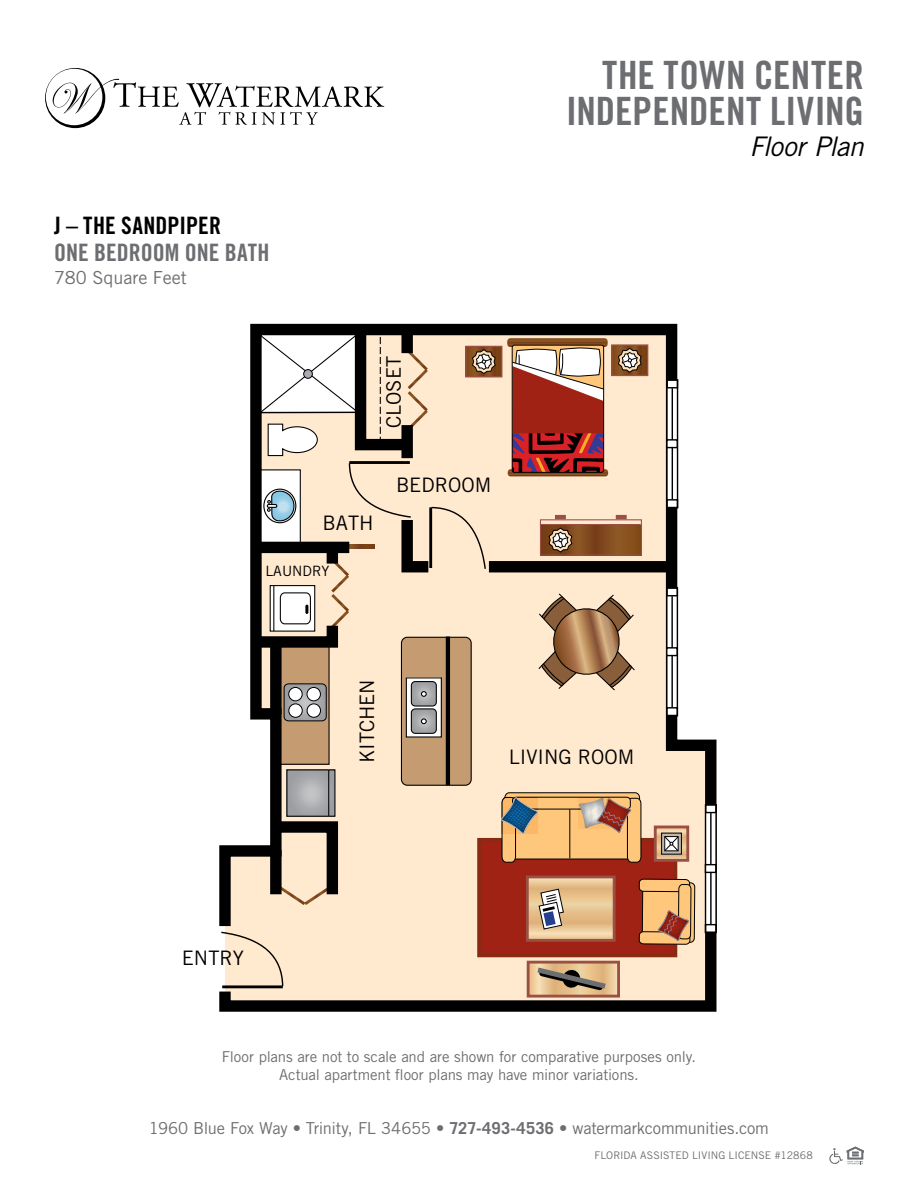
<style>
.page{position:relative;width:918px;height:1188px;background:#fff}
.page>*{position:absolute;margin:0;border:0;box-sizing:border-box;transform-origin:0 0}
.t1{font:39px/36px "Trade Gothic Bold Cond Twenty";letter-spacing:.005em;color:#6d6e71;text-align:right}
.t2{font:italic 27px "Trade Gothic";letter-spacing:-.025em;color:#000}
.t3{font:24px "Trade Gothic Bold Cond Twenty";color:#6d6e71}
.t4{font:24px "Trade Gothic Bold Cond Twenty";letter-spacing:.005em;color:#000}
.t5{font:19.95px "Trade Gothic";color:#000}
.t6{font:18px "Trade Gothic";color:#6d6e71}
.t7{font:16.5px "Trade Gothic";letter-spacing:-.015em;color:#6d6e71}
.t8{font:15px/18px "Trade Gothic";letter-spacing:-.01em;color:#6d6e71;text-align:center}
.t9{font:14.25px "Trade Gothic";color:#000}
.t10{font:10.5px "Trade Gothic";color:#6d6e71}
.s1{font-weight:700}
</style>
<div class="page">
<svg style="left:829px;top:1147px;width:35px;height:17px"></svg>
<svg style="left:45px;top:68px;width:339px;height:60px"></svg>
<svg style="left:219px;top:323px;width:498px;height:689px"></svg>
<div style="left:489px;top:561px;width:180px;height:11px;background:#000"></div>
<div style="left:270px;top:641px;width:12px;height:73px;background:#000"></div>
<div style="left:401px;top:637px;width:70px;height:148px;background:#c59c72;border-radius:6px"></div>
<div style="left:401px;top:637px;width:71px;height:149px;border:1px solid #000;border-radius:6px"></div>
<div style="left:406px;top:678px;width:35px;height:59px;background:#fff"></div>
<div style="left:406px;top:677px;width:36px;height:61px;border:1px solid #000"></div>
<hr style="left:446px;top:637px;width:4px;height:148px;background:#000">
<div style="left:411px;top:708px;width:26px;height:26px;border:1px solid #000;border-radius:4px"></div>
<div style="left:411px;top:681px;width:26px;height:26px;border:1px solid #000;border-radius:4px"></div>
<svg style="left:411px;top:682px;width:25px;height:51px"></svg>
<div style="left:667px;top:380px;width:11px;height:128px;background:#fff"></div>
<div style="left:666px;top:379px;width:12px;height:129px;border:1px solid #000"></div>
<div style="left:666px;top:499px;width:12px;height:9px;border:1px solid #000"></div>
<div style="left:666px;top:379px;width:12px;height:9px;border:1px solid #000"></div>
<hr style="left:672px;top:388px;width:1px;height:111px;background:#000">
<div style="left:667px;top:440px;width:10px;height:8px;background:#fff"></div>
<div style="left:666px;top:439px;width:12px;height:9px;border:1px solid #000"></div>
<div style="left:667px;top:588px;width:10px;height:128px;background:#fff"></div>
<div style="left:666px;top:587px;width:12px;height:129px;border:1px solid #000"></div>
<div style="left:666px;top:707px;width:12px;height:9px;border:1px solid #000"></div>
<div style="left:666px;top:587px;width:12px;height:9px;border:1px solid #000"></div>
<hr style="left:671px;top:596px;width:2px;height:111px;background:#000">
<div style="left:667px;top:648px;width:10px;height:8px;background:#fff"></div>
<div style="left:666px;top:647px;width:12px;height:9px;border:1px solid #000"></div>
<div style="left:706px;top:805px;width:10px;height:127px;background:#fff"></div>
<div style="left:705px;top:804px;width:12px;height:129px;border:1px solid #000"></div>
<div style="left:705px;top:924px;width:12px;height:9px;border:1px solid #000"></div>
<div style="left:705px;top:804px;width:12px;height:9px;border:1px solid #000"></div>
<hr style="left:710px;top:813px;width:2px;height:111px;background:#000">
<div style="left:705px;top:865px;width:11px;height:7px;background:#fff"></div>
<div style="left:705px;top:864px;width:12px;height:9px;border:1px solid #000"></div>
<svg style="left:537px;top:592px;width:99px;height:100px;background:#be9d7e"></svg>
<svg style="left:264px;top:769px;width:80px;height:139px;background:#a69b8e"></svg>
<hr style="left:328px;top:770px;width:1px;height:46px;background:#000">
<svg style="left:284px;top:684px;width:42px;height:37px"></svg>
<div style="left:284px;top:684px;width:43px;height:37px;border:1px solid #000;border-radius:4px"></div>
<div style="left:307px;top:704px;width:14px;height:13px;background:#fff;border-radius:50%"></div>
<div style="left:307px;top:704px;width:14px;height:14px;border:1px solid #000;border-radius:50%"></div>
<div style="left:289px;top:704px;width:13px;height:13px;background:#fff;border-radius:50%"></div>
<div style="left:288px;top:704px;width:15px;height:14px;border:1px solid #000;border-radius:50%"></div>
<div style="left:307px;top:687px;width:13px;height:14px;background:#fff;border-radius:50%"></div>
<div style="left:307px;top:687px;width:14px;height:14px;border:1px solid #000;border-radius:50%"></div>
<div style="left:289px;top:687px;width:13px;height:14px;background:#fff;border-radius:50%"></div>
<div style="left:288px;top:687px;width:15px;height:14px;border:1px solid #000;border-radius:50%"></div>
<svg style="left:220px;top:931px;width:64px;height:57px;background:#f5e2cb"></svg>
<hr style="left:222px;top:985px;width:61px;height:3px;background:#000">
<svg style="left:507px;top:338px;width:101px;height:138px"></svg>
<div style="left:512px;top:345px;width:92px;height:128px;border:1px solid #000;border-radius:2px"></div>
<div style="left:466px;top:346px;width:36px;height:31px;background:#794114"></div>
<div style="left:465px;top:346px;width:37px;height:31px;border:1px solid #9a5044"></div>
<div style="left:612px;top:345px;width:36px;height:30px;background:#804918"></div>
<div style="left:611px;top:344px;width:37px;height:32px;border:1px solid #9a5044"></div>
<svg style="left:618px;top:347px;width:24px;height:26px"></svg>
<svg style="left:542px;top:525px;width:98px;height:29px;background:#834c1d"></svg>
<hr style="left:616px;top:515px;width:11px;height:4px;background:#9a5044">
<hr style="left:555px;top:515px;width:11px;height:4px;background:#9a5044">
<div style="left:540px;top:519px;width:102px;height:37px;border:1px solid #9a5044"></div>
<hr style="left:540px;top:524px;width:101px;height:1px;background:#9a5044">
<svg style="left:548px;top:527px;width:25px;height:26px"></svg>
<div style="left:479px;top:840px;width:197px;height:116px;background:#9f2214"></div>
<div style="left:477px;top:838px;width:200px;height:119px;border:3px solid #872c12"></div>
<svg style="left:501px;top:728px;width:194px;height:284px"></svg>
<svg style="left:245px;top:323px;width:251px;height:330px"></svg>
<h3 class="t4" style="left:54px;top:211px;width:169px">J – THE SANDPIPER</h3>
<h3 class="t3" style="left:54px;top:238px;width:217px">ONE BEDROOM ONE BATH</h3>
<p class="t6" style="left:54px;top:267px;width:134px">780 Square Feet</p>
<h3 class="t5" style="left:382px;top:428px;width:74px;rotate:-90deg">CLOSET</h3>
<h3 class="t5" style="left:323px;top:510px;width:52px">BATH</h3>
<p class="t9" style="left:265px;top:562px;width:66px">LAUNDRY</p>
<h3 class="t5" style="left:396px;top:473px;width:97px">BEDROOM</h3>
<h1 class="t1" style="left:566px;top:56px;width:299px">THE TOWN CENTER<br>INDEPENDENT LIVING</h1>
<h2 class="t2" style="left:749px;top:130px;width:116px">Floor Plan</h2>
<h3 class="t5" style="left:355px;top:763px;width:86px;rotate:-90deg">KITCHEN</h3>
<h3 class="t5" style="left:509px;top:745px;width:127px">LIVING ROOM</h3>
<h3 class="t5" style="left:182px;top:946px;width:64px">ENTRY</h3>
<p class="t8" style="left:222px;top:1047px;width:476px">Floor plans are not to scale and are shown for comparative purposes only.<br>Actual apartment floor plans may have minor variations.</p>
<p class="t7" style="left:149px;top:1118px;width:622px">1960 Blue Fox Way • Trinity, FL 34655 • <span class="s1">727-493-4536</span> • watermarkcommunities.com</p>
<p class="t10" style="left:595px;top:1149px;width:220px">FLORIDA ASSISTED LIVING LICENSE #12868</p>
</div>
